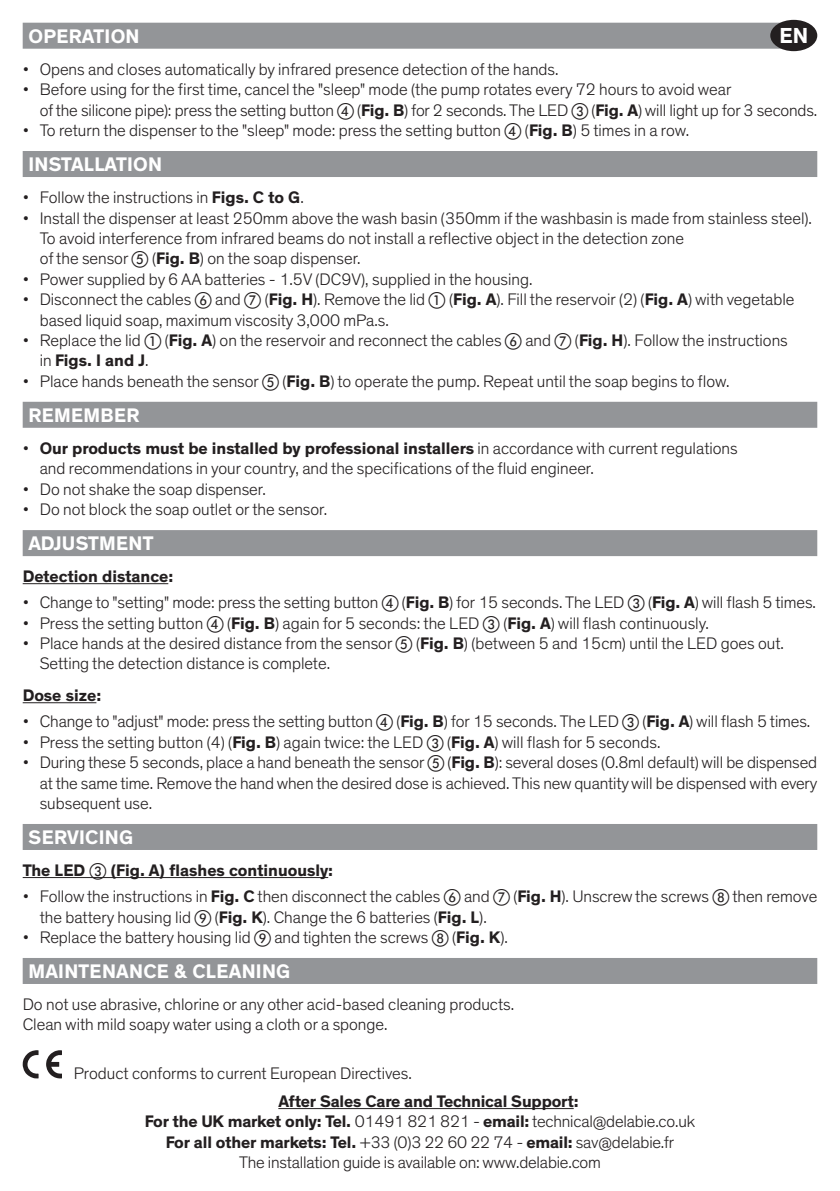
<style>
.page{position:relative;width:840px;height:1191px;background:#fff}
.page>*{position:absolute;margin:0;border:0;box-sizing:border-box;transform-origin:0 0}
.t1{font:700 22px "Theinhardt";color:#fff}
.t2{font:700 20px "Theinhardt";letter-spacing:.015em;color:#fff}
.t3{font:300 17px/20.4px "Theinhardt";color:#231f20}
.t4{font:700 17px "Theinhardt";color:#231f20}
.s1{font-family:"European Pi One";font-weight:400}
.s2{font-weight:700}
</style>
<div class="page">
<div style="left:23px;top:23px;width:782px;height:26px;background:#939598"></div>
<div style="left:23px;top:151px;width:793px;height:26px;background:#939598"></div>
<div style="left:23px;top:402px;width:793px;height:26px;background:#939598"></div>
<div style="left:23px;top:530px;width:793px;height:26px;background:#939598"></div>
<hr style="left:23px;top:583px;width:145px;height:1px;background:#231f20">
<hr style="left:23px;top:702px;width:73px;height:1px;background:#231f20">
<div style="left:23px;top:824px;width:793px;height:26px;background:#939598"></div>
<hr style="left:23px;top:877px;width:305px;height:1px;background:#231f20">
<div style="left:23px;top:958px;width:793px;height:26px;background:#939598"></div>
<div style="left:769px;top:20px;width:47px;height:31px;background:#231f20;border-radius:50%"></div>
<hr style="left:278px;top:1108px;width:295px;height:1px;background:#231f20">
<svg style="left:23px;top:1050px;width:16px;height:28px"></svg>
<svg style="left:46px;top:1050px;width:16px;height:28px"></svg>
<p class="t1" style="left:779px;top:22px;width:30px">EN</p>
<p class="t2" style="left:28px;top:24px;width:113px">OPERATION</p>
<p class="t3" style="left:23px;top:59px;width:537px">• Opens and closes automatically by infrared presence detection of the hands.</p>
<p class="t3" style="left:40px;top:80px;width:778px;text-indent:-17px">• Before using for the first time, cancel the "sleep" mode (the pump rotates every 72 hours to avoid wear<br>of the silicone pipe): press the setting button <span class="s1">D</span> (<span class="s2">Fig. B</span>) for 2 seconds. The LED <span class="s1">C</span> (<span class="s2">Fig. A</span>) will light up for 3 seconds.</p>
<p class="t3" style="left:23px;top:120px;width:667px">• To return the dispenser to the "sleep" mode: press the setting button <span class="s1">D</span> (<span class="s2">Fig. B</span>) 5 times in a row.</p>
<p class="t2" style="left:28px;top:152px;width:135px">INSTALLATION</p>
<p class="t3" style="left:23px;top:187px;width:282px">• Follow the instructions in <span class="s2">Figs. C to G</span>.</p>
<p class="t3" style="left:40px;top:208px;width:773px;text-indent:-17px">• Install the dispenser at least 250mm above the wash basin (350mm if the washbasin is made from stainless steel).<br>To avoid interference from infrared beams do not install a reflective object in the detection zone<br>of the sensor <span class="s1">E</span> (<span class="s2">Fig. B</span>) on the soap dispenser.</p>
<p class="t3" style="left:23px;top:269px;width:511px">• Power supplied by 6 AA batteries - 1.5V (DC9V), supplied in the housing.</p>
<p class="t3" style="left:40px;top:289px;width:755px;text-indent:-17px">• Disconnect the cables <span class="s1">F</span> and <span class="s1">G</span> (<span class="s2">Fig. H</span>). Remove the lid <span class="s1">A</span> (<span class="s2">Fig. A</span>). Fill the reservoir (2) (<span class="s2">Fig. A</span>) with vegetable based liquid soap, maximum viscosity 3,000 mPa.s.</p>
<p class="t3" style="left:40px;top:330px;width:749px;text-indent:-17px">• Replace the lid <span class="s1">A</span> (<span class="s2">Fig. A</span>) on the reservoir and reconnect the cables <span class="s1">F</span> and <span class="s1">G</span> (<span class="s2">Fig. H</span>). Follow the instructions in <span class="s2">Figs. I and J</span>.</p>
<p class="t3" style="left:23px;top:371px;width:708px">• Place hands beneath the sensor <span class="s1">E</span> (<span class="s2">Fig. B</span>) to operate the pump. Repeat until the soap begins to flow.</p>
<p class="t2" style="left:28px;top:403px;width:112px">REMEMBER</p>
<p class="t3" style="left:40px;top:438px;width:699px;text-indent:-17px">• <span class="s2">Our products must be installed by professional installers</span> in accordance with current regulations and recommendations in your country, and the specifications of the fluid engineer.</p>
<p class="t3" style="left:23px;top:479px;width:244px">• Do not shake the soap dispenser.</p>
<p class="t3" style="left:23px;top:499px;width:306px">• Do not block the soap outlet or the sensor.</p>
<p class="t2" style="left:28px;top:531px;width:126px">ADJUSTMENT</p>
<p class="t4" style="left:23px;top:566px;width:152px">Detection distance:</p>
<p class="t3" style="left:23px;top:592px;width:794px">• Change to "setting" mode: press the setting button <span class="s1">D</span> (<span class="s2">Fig. B</span>) for 15 seconds. The LED <span class="s1">C</span> (<span class="s2">Fig. A</span>) will flash 5 times.</p>
<p class="t3" style="left:23px;top:613px;width:687px">• Press the setting button <span class="s1">D</span> (<span class="s2">Fig. B</span>) again for 5 seconds: the LED <span class="s1">C</span> (<span class="s2">Fig. A</span>) will flash continuously.</p>
<p class="t3" style="left:40px;top:633px;width:745px;text-indent:-17px">• Place hands at the desired distance from the sensor <span class="s1">E</span> (<span class="s2">Fig. B</span>) (between 5 and 15cm) until the LED goes out.<br>Setting the detection distance is complete.</p>
<p class="t4" style="left:23px;top:685px;width:80px">Dose size:</p>
<p class="t3" style="left:23px;top:711px;width:788px">• Change to "adjust" mode: press the setting button <span class="s1">D</span> (<span class="s2">Fig. B</span>) for 15 seconds. The LED <span class="s1">C</span> (<span class="s2">Fig. A</span>) will flash 5 times.</p>
<p class="t3" style="left:23px;top:732px;width:639px">• Press the setting button (4) (<span class="s2">Fig. B</span>) again twice: the LED <span class="s1">C</span> (<span class="s2">Fig. A</span>) will flash for 5 seconds.</p>
<p class="t3" style="left:40px;top:752px;width:778px;text-align:justify;text-indent:-17px">• During these 5 seconds, place a hand beneath the sensor <span class="s1">E</span> (<span class="s2">Fig. B</span>): several doses (0.8ml default) will be dispensed at the same time. Remove the hand when the desired dose is achieved. This new quantity will be dispensed with every subsequent use.</p>
<p class="t2" style="left:28px;top:825px;width:106px">SERVICING</p>
<p class="t4" style="left:23px;top:859px;width:312px">The LED <span class="s1">C</span> (Fig. A) flashes continuously:</p>
<p class="t3" style="left:40px;top:886px;width:778px;text-indent:-17px">• Follow the instructions in <span class="s2">Fig. C</span> then disconnect the cables <span class="s1">F</span> and <span class="s1">G</span> (<span class="s2">Fig. H</span>). Unscrew the screws <span class="s1">H</span> then remove the battery housing lid <span class="s1">I</span> (<span class="s2">Fig. K</span>). Change the 6 batteries (<span class="s2">Fig. L</span>).</p>
<p class="t3" style="left:23px;top:927px;width:486px">• Replace the battery housing lid <span class="s1">I</span> and tighten the screws <span class="s1">H</span> (<span class="s2">Fig. K</span>).</p>
<p class="t2" style="left:28px;top:959px;width:263px">MAINTENANCE &amp; CLEANING</p>
<p class="t3" style="left:23px;top:994px;width:492px">Do not use abrasive, chlorine or any other acid-based cleaning products.<br>Clean with mild soapy water using a cloth or a sponge.</p>
<p class="t3" style="left:74px;top:1062px;width:339px">Product conforms to current European Directives.</p>
<p class="t4" style="left:278px;top:1090px;width:301px">After Sales Care and Technical Support:</p>
<p class="t3" style="left:145px;top:1111px;width:551px"><span class="s2">For the UK market only: Tel.</span> 01491 821 821 - <span class="s2">email:</span> technical@delabie.co.uk</p>
<p class="t3" style="left:166px;top:1132px;width:509px"><span class="s2">For all other markets: Tel.</span> +33 (0)3 22 60 22 74 - <span class="s2">email:</span> sav@delabie.fr</p>
<p class="t3" style="left:239px;top:1152px;width:363px">The installation guide is available on: www.delabie.com</p>
</div>
